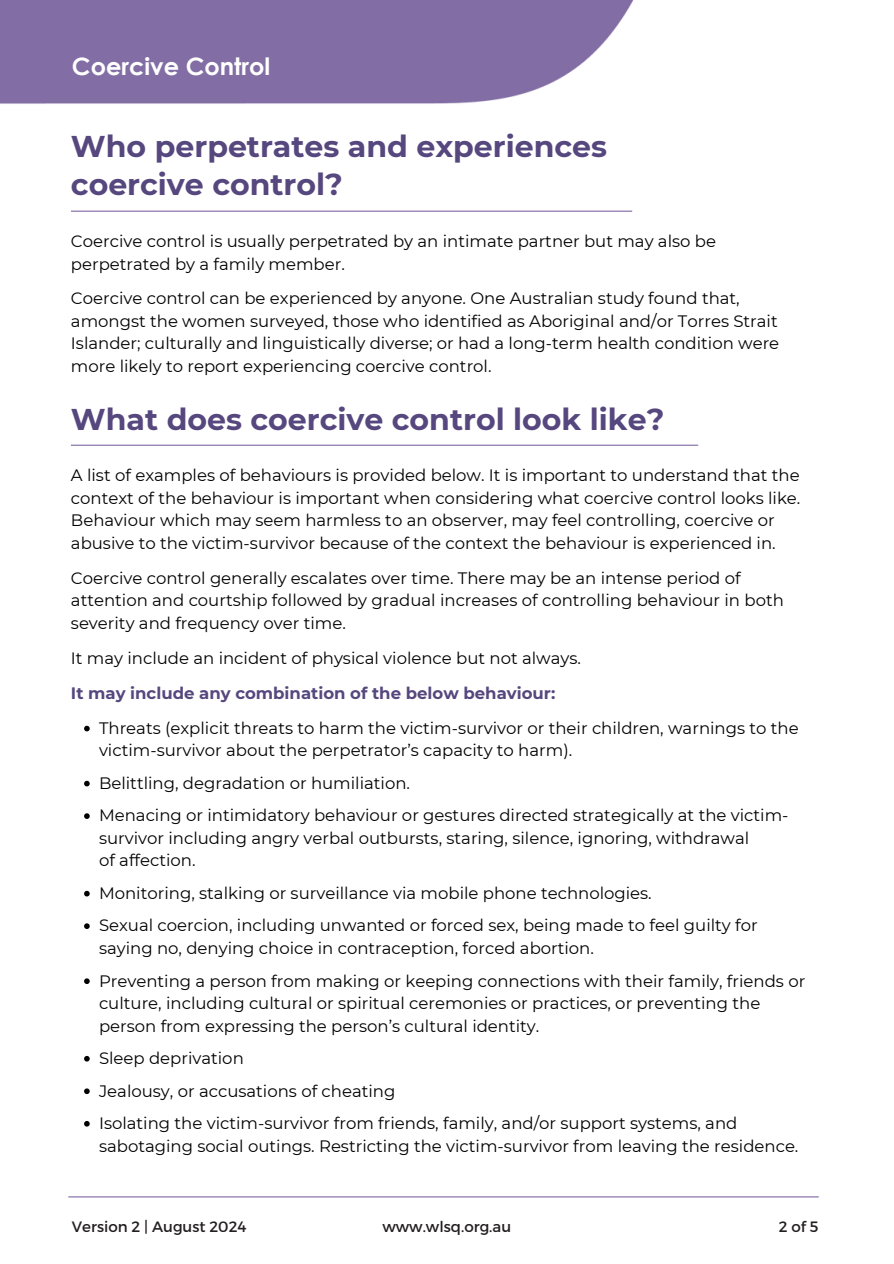
<style>
.page{position:relative;width:894px;height:1264px;background:#fff}
.page>*{position:absolute;margin:0;border:0;box-sizing:border-box;transform-origin:0 0}
.t1{font:700 30px/38.2px "Montserrat";color:#56477e}
.t2{font:700 24px "Century Gothic";color:#fff}
.t3{font:16.5px/22.5px "Montserrat";color:#000}
.t4{font:700 16.5px "Montserrat";color:#56477e}
.t5{font:15px "Montserrat";color:#231f20}
</style>
<div class="page">
<img style="left:0;top:0;width:634px;height:104px">
<hr style="left:68px;top:1196px;width:750px;height:1px;background:#7e67a5">
<hr style="left:71px;top:211px;width:561px;height:1px;background:#7e67a5">
<hr style="left:71px;top:444px;width:627px;height:2px;background:#7e67a5">
<svg style="left:84px;top:725px;width:6px;height:6px"></svg>
<svg style="left:84px;top:780px;width:6px;height:6px"></svg>
<svg style="left:84px;top:813px;width:6px;height:6px"></svg>
<svg style="left:84px;top:890px;width:6px;height:6px"></svg>
<svg style="left:84px;top:923px;width:6px;height:6px"></svg>
<svg style="left:84px;top:978px;width:6px;height:6px"></svg>
<svg style="left:84px;top:1056px;width:6px;height:5px"></svg>
<svg style="left:84px;top:1088px;width:6px;height:6px"></svg>
<svg style="left:84px;top:1121px;width:6px;height:5px"></svg>
<h2 class="t2" style="left:72px;top:51px;width:200px">Coercive Control</h2>
<h1 class="t1" style="left:71px;top:127px;width:537px">Who perpetrates and experiences coercive control?</h1>
<p class="t3" style="left:71px;top:230px;width:646px">Coercive control is usually perpetrated by an intimate partner but may also be perpetrated by a family member.</p>
<p class="t3" style="left:71px;top:287px;width:709px">Coercive control can be experienced by anyone. One Australian study found that, amongst the women surveyed, those who identified as Aboriginal and/or Torres Strait Islander; culturally and linguistically diverse; or had a long-term health condition were more likely to report experiencing coercive control.</p>
<p class="t1" style="left:71px;top:399px;width:594px">What does coercive control look like?</p>
<h3 class="t3" style="left:71px;top:464px;width:730px">A list of examples of behaviours is provided below. It is important to understand that the context of the behaviour is important when considering what coercive control looks like.<br>Behaviour which may seem harmless to an observer, may feel controlling, coercive or abusive to the victim-survivor because of the context the behaviour is experienced in.</h3>
<p class="t3" style="left:71px;top:566px;width:714px">Coercive control generally escalates over time. There may be an intense period of attention and courtship followed by gradual increases of controlling behaviour in both severity and frequency over time.</p>
<p class="t3" style="left:71px;top:646px;width:511px">It may include an incident of physical violence but not always.</p>
<p class="t4" style="left:71px;top:683px;width:485px">It may include any combination of the below behaviour:</p>
<p class="t3" style="left:99px;top:716px;width:701px">Threats (explicit threats to harm the victim-survivor or their children, warnings to the victim-survivor about the perpetrator’s capacity to harm).</p>
<p class="t3" style="left:99px;top:771px;width:312px">Belittling, degradation or humiliation.</p>
<p class="t3" style="left:99px;top:804px;width:690px">Menacing or intimidatory behaviour or gestures directed strategically at the victim&shy;survivor including angry verbal outbursts, staring, silence, ignoring, withdrawal<br>of affection.</p>
<p class="t3" style="left:99px;top:881px;width:554px">Monitoring, stalking or surveillance via mobile phone technologies.</p>
<p class="t3" style="left:99px;top:914px;width:660px">Sexual coercion, including unwanted or forced sex, being made to feel guilty for saying no, denying choice in contraception, forced abortion.</p>
<p class="t3" style="left:99px;top:969px;width:707px">Preventing a person from making or keeping connections with their family, friends or culture, including cultural or spiritual ceremonies or practices, or preventing the person from expressing the person’s cultural identity.</p>
<p class="t3" style="left:99px;top:1046px;width:146px">Sleep deprivation</p>
<p class="t3" style="left:99px;top:1079px;width:298px">Jealousy, or accusations of cheating</p>
<p class="t3" style="left:99px;top:1111px;width:700px">Isolating the victim-survivor from friends, family, and/or support systems, and sabotaging social outings. Restricting the victim-survivor from leaving the residence.</p>
<p class="t5" style="left:72px;top:1216px;width:176px">Version 2 | August 2024</p>
<h1 class="t5" style="left:382px;top:1216px;width:130px">www.wlsq.org.au</h1>
<p class="t5" style="left:778px;top:1216px;width:41px">2of5</p>
</div>
